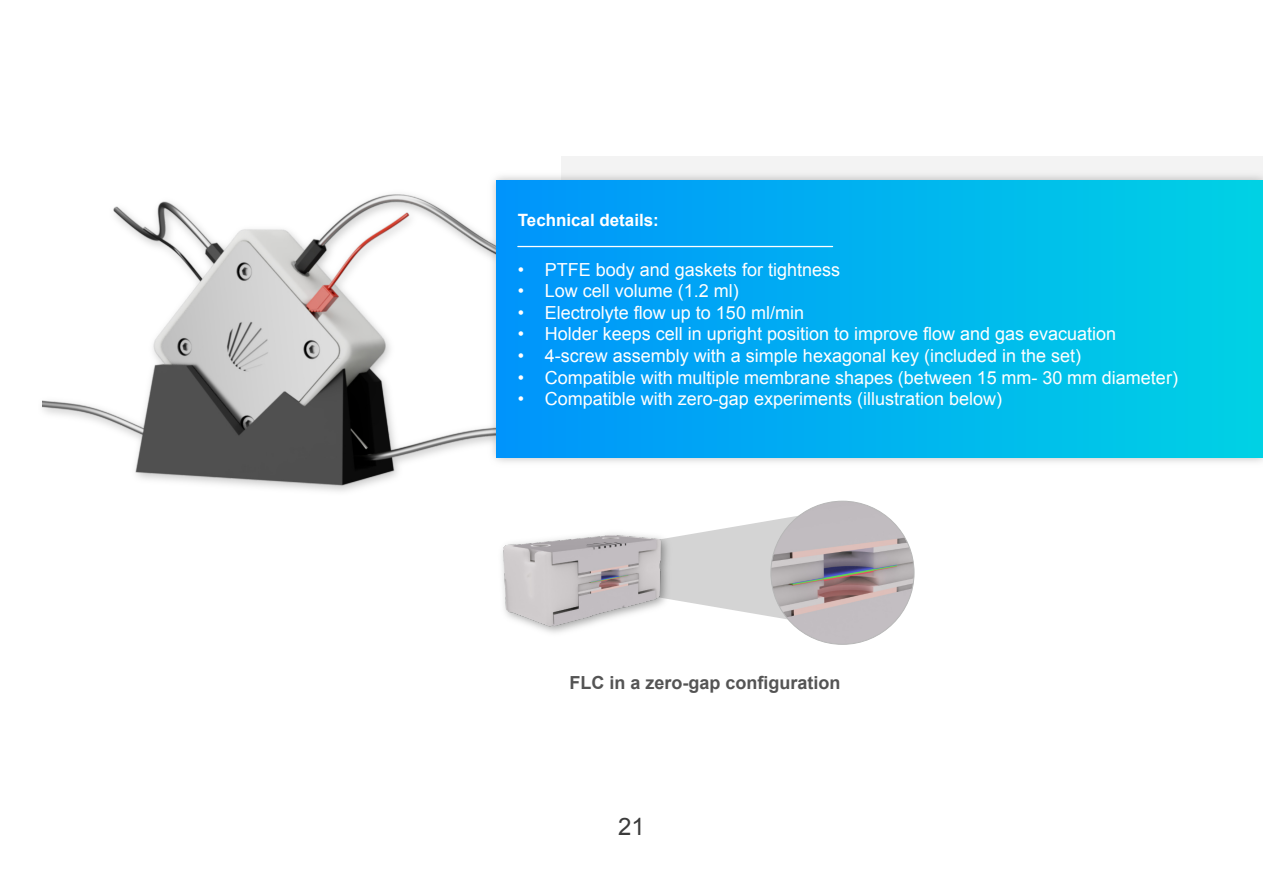
<style>
.page{position:relative;width:1263px;height:893px;background:#fff}
.page>*{position:absolute;margin:0;border:0;box-sizing:border-box;transform-origin:0 0}
.t1{font:24px "Arial";color:#3b3b3b}
.t2{font:18px "Arial";color:#fff}
.t3{font:700 18px "Arial";color:#545454}
.t4{font:700 16.95px "Arial";color:#fff}
</style>
<div class="page">
<div style="left:561px;top:156px;width:702px;height:238px;background:#f3f3f3"></div>
<svg style="left:672px;top:511px;width:133px;height:115px"></svg>
<img style="left:502px;top:533px;width:170px;height:100px">
<img style="left:771px;top:501px;width:143px;height:143px;border-radius:50%">
<img style="left:43px;top:195px;width:444px;height:291px">
<img style="left:487px;top:176px;width:776px;height:286px">
<div style="left:497px;top:180px;width:766px;height:277px;background:linear-gradient(to right,#0094fb,#00d1e4)"></div>
<hr style="left:518px;top:246px;width:314px;height:1px;background:#fff">
<p class="t4" style="left:518px;top:214px;width:142px">Technical details:</p>
<p class="t2" style="left:518px;top:262px;width:324px">• PTFE body and gaskets for tightness</p>
<p class="t2" style="left:518px;top:284px;width:223px">• Low cell volume (1.2 ml)</p>
<p class="t2" style="left:518px;top:306px;width:288px">• Electrolyte flow up to 150 ml/min</p>
<p class="t2" style="left:518px;top:327px;width:600px">• Holder keeps cell in upright position to improve flow and gas evacuation</p>
<p class="t2" style="left:518px;top:349px;width:565px">• 4-screw assembly with a simple hexagonal key (included in the set)</p>
<p class="t2" style="left:518px;top:370px;width:662px">• Compatible with multiple membrane shapes (between 15 mm- 30 mm diameter)</p>
<p class="t2" style="left:518px;top:392px;width:486px">• Compatible with zero-gap experiments (illustration below)</p>
<p class="t3" style="left:569px;top:676px;width:272px">FLC in a zero-gap configuration</p>
<h1 class="t1" style="left:618px;top:818px;width:28px">21</h1>
</div>
